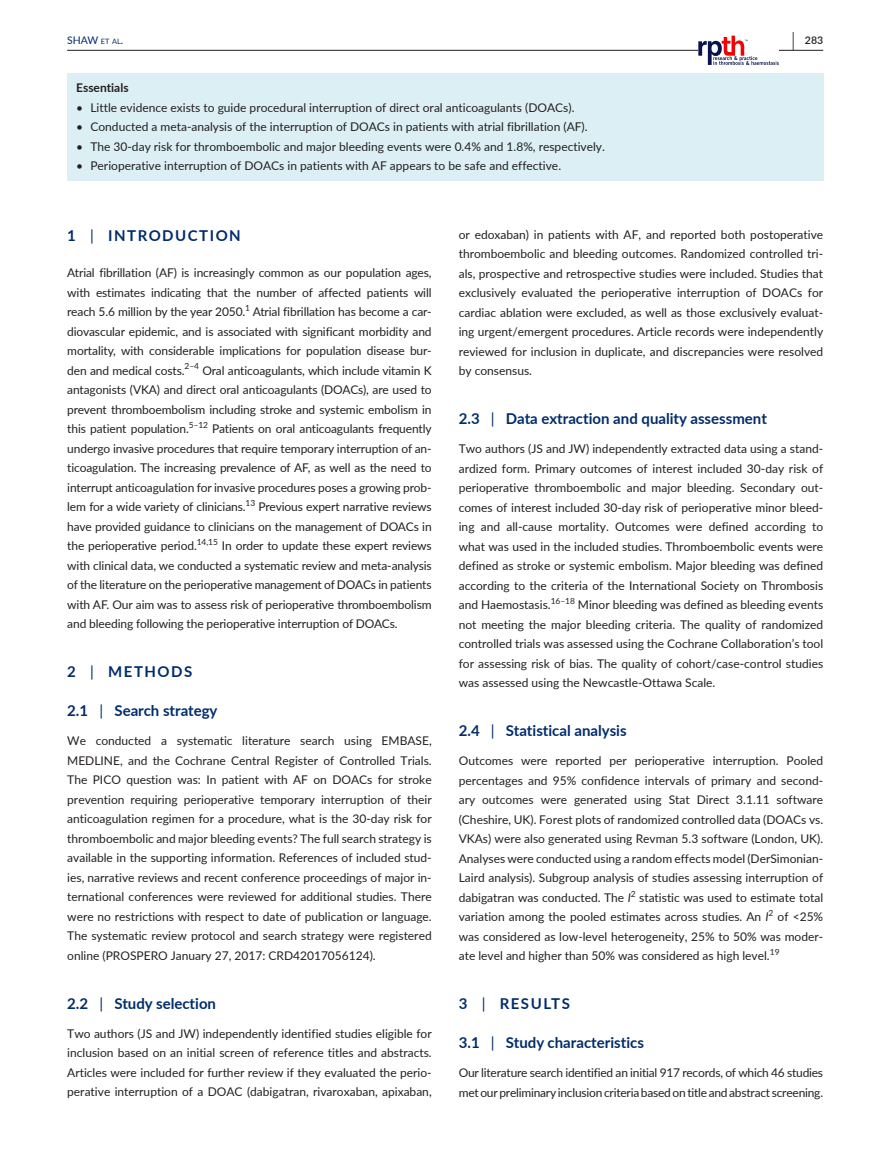
<style>
.page{position:relative;width:893px;height:1174px;background:#fff}
.page>*{position:absolute;margin:0;border:0;box-sizing:border-box;transform-origin:0 0}
.t1{font:600 19.5px "Lato";color:#231f20;scale:.48 1}
.t2{font:700 15px "Lato";color:#002c6b}
.t3{font:700 15px "Lato";letter-spacing:.1em;color:#002c6b}
.t4{font:12px/19.5px "Lato";color:#231f20;text-align:justify}
.t5{font:12px/19.5px "Lato";letter-spacing:-.02em;color:#231f20}
.t6{font:700 12px "Lato";color:#231f20}
.t7{font:10.5px "Lato";color:#002c6b}
.t8{font:600 10.5px "Lato";color:#231f20}
.t9{font:8.4px "Lato";letter-spacing:-.01em;color:#231f20}
.s1{font-size:7.35px}
.s2{font-weight:400}
.s3{font-style:italic}
</style>
<div class="page">
<hr style="left:67px;top:50px;width:756px;height:1px;background:#231f20">
<svg style="left:698px;top:36px;width:81px;height:29px"></svg>
<div style="left:67px;top:73px;width:756px;height:30px;background:#dceff4"></div>
<div style="left:67px;top:92px;width:756px;height:31px;background:#dceff4"></div>
<div style="left:67px;top:112px;width:756px;height:30px;background:#dceff4"></div>
<div style="left:67px;top:131px;width:756px;height:31px;background:#dceff4"></div>
<div style="left:67px;top:151px;width:756px;height:29px;background:#dceff4"></div>
<h1 class="t1" style="left:792px;top:26px;width:7px">|</h1>
<p class="t7" style="left:67px;top:33px;width:58px">SHAW <span class="s1">et al</span>.</p>
<p class="t8" style="left:805px;top:33px;width:20px">283</p>
<p class="t6" style="left:76px;top:79px;width:54px">Essentials</p>
<p class="t4" style="left:76px;top:97px;width:500px">• Little evidence exists to guide procedural interruption of direct oral anticoagulants (DOACs).</p>
<p class="t4" style="left:76px;top:116px;width:513px">• Conducted a meta-analysis of the interruption of DOACs in patients with atrial fibrillation (AF).</p>
<p class="t4" style="left:76px;top:136px;width:530px">• The 30-day risk for thromboembolic and major bleeding events were 0.4% and 1.8%, respectively.</p>
<p class="t4" style="left:76px;top:155px;width:486px">• Perioperative interruption of DOACs in patients with AF appears to be safe and effective.</p>
<p class="t3" style="left:67px;top:224px;width:175px">1 <span class="s2">|</span> INTRODUCTION</p>
<p class="t4" style="left:67px;top:262px;width:366px">Atrial fibrillation (AF) is increasingly common as our population ages, with estimates indicating that the number of affected patients will reach 5.6 million by the year 2050.</p>
<p class="t9" style="left:245px;top:302px;width:6px">1</p>
<p class="t4" style="left:67px;top:301px;width:366px;text-indent:185px">Atrial fibrillation has become a car&shy;diovascular epidemic, and is associated with significant morbidity and mortality, with considerable implications for population disease bur&shy;den and medical costs.</p>
<p class="t9" style="left:185px;top:360px;width:16px">2–4</p>
<p class="t4" style="left:67px;top:360px;width:366px;text-indent:135px">Oral anticoagulants, which include vitamin K antagonists (VKA) and direct oral anticoagulants (DOACs), are used to prevent thromboembolism including stroke and systemic embolism in this patient population.</p>
<p class="t9" style="left:189px;top:419px;width:21px">5–12</p>
<p class="t4" style="left:67px;top:418px;width:366px;text-indent:145px">Patients on oral anticoagulants frequently undergo invasive procedures that require temporary interruption of an&shy;ticoagulation. The increasing prevalence of AF, as well as the need to interrupt anticoagulation for invasive procedures poses a growing prob&shy;lem for a wide variety of clinicians.</p>
<p class="t9" style="left:246px;top:497px;width:11px">13</p>
<p class="t4" style="left:67px;top:496px;width:366px;text-indent:191px">Previous expert narrative reviews have provided guidance to clinicians on the management of DOACs in the perioperative period.</p>
<p class="t9" style="left:197px;top:536px;width:23px">14,15</p>
<p class="t4" style="left:67px;top:535px;width:366px;text-indent:155px">In order to update these expert reviews with clinical data, we conducted a systematic review and meta-analysis of the literature on the perioperative management of DOACs in patients with AF. Our aim was to assess risk of perioperative thromboembolism and bleeding following the perioperative interruption of DOACs.</p>
<p class="t3" style="left:67px;top:660px;width:127px">2 <span class="s2">|</span> METHODS</p>
<p class="t2" style="left:67px;top:699px;width:152px">2.1 <span class="s2">|</span> Search strategy</p>
<p class="t4" style="left:67px;top:730px;width:366px">We conducted a systematic literature search using EMBASE, MEDLINE, and the Cochrane Central Register of Controlled Trials.<br>The PICO question was: In patient with AF on DOACs for stroke prevention requiring perioperative temporary interruption of their anticoagulation regimen for a procedure, what is the 30-day risk for thromboembolic and major bleeding events? The full search strategy is available in the supporting information. References of included stud&shy;ies, narrative reviews and recent conference proceedings of major in&shy;ternational conferences were reviewed for additional studies. There were no restrictions with respect to date of publication or language.<br>The systematic review protocol and search strategy were registered online (PROSPERO January 27, 2017: CRD42017056124).</p>
<p class="t2" style="left:67px;top:992px;width:150px">2.2 <span class="s2">|</span> Study selection</p>
<p class="t4" style="left:67px;top:1023px;width:366px">Two authors (JS and JW) independently identified studies eligible for inclusion based on an initial screen of reference titles and abstracts.<br>Articles were included for further review if they evaluated the perio&shy;perative interruption of a DOAC (dabigatran, rivaroxaban, apixaban,</p>
<p class="t4" style="left:459px;top:224px;width:366px">or edoxaban) in patients with AF, and reported both postoperative thromboembolic and bleeding outcomes. Randomized controlled tri&shy;als, prospective and retrospective studies were included. Studies that exclusively evaluated the perioperative interruption of DOACs for cardiac ablation were excluded, as well as those exclusively evaluat&shy;ing urgent/emergent procedures. Article records were independently reviewed for inclusion in duplicate, and discrepancies were resolved by consensus.</p>
<p class="t2" style="left:459px;top:407px;width:310px">2.3 <span class="s2">|</span> Data extraction and quality assessment</p>
<p class="t4" style="left:459px;top:438px;width:366px">Two authors (JS and JW) independently extracted data using a stand&shy;ardized form. Primary outcomes of interest included 30-day risk of perioperative thromboembolic and major bleeding. Secondary out&shy;comes of interest included 30-day risk of perioperative minor bleed&shy;ing and all-cause mortality. Outcomes were defined according to what was used in the included studies. Thromboembolic events were defined as stroke or systemic embolism. Major bleeding was defined according to the criteria of the International Society on Thrombosis and Haemostasis.</p>
<p class="t9" style="left:551px;top:595px;width:26px">16–18</p>
<p class="t4" style="left:459px;top:594px;width:366px;text-indent:119px">Minor bleeding was defined as bleeding events not meeting the major bleeding criteria. The quality of randomized controlled trials was assessed using the Cochrane Collaboration’s tool for assessing risk of bias. The quality of cohort/case-control studies was assessed using the Newcastle-Ottawa Scale.</p>
<p class="t2" style="left:459px;top:719px;width:169px">2.4 <span class="s2">|</span> Statistical analysis</p>
<p class="t4" style="left:459px;top:750px;width:366px">Outcomes were reported per perioperative interruption. Pooled percentages and 95% confidence intervals of primary and second&shy;ary outcomes were generated using Stat Direct 3.1.11 software (Cheshire, UK). Forest plots of randomized controlled data (DOACs vs.<br>VKAs) were also generated using Revman 5.3 software (London, UK).<br>Analyses were conducted using a random effects model (DerSimonian-Laird analysis). Subgroup analysis of studies assessing interruption of dabigatran was conducted. The <span class="s3">I</span></p>
<p class="t9" style="left:631px;top:887px;width:6px">2</p>
<p class="t4" style="left:459px;top:887px;width:366px;text-indent:180px">statistic was used to estimate total variation among the pooled estimates across studies. An <span class="s3">I</span></p>
<p class="t9" style="left:769px;top:907px;width:6px">2</p>
<p class="t4" style="left:459px;top:906px;width:366px;text-indent:319px">of &lt;25% was considered as low-level heterogeneity, 25% to 50% was moder&shy;ate level and higher than 50% was considered as high level.</p>
<p class="t9" style="left:770px;top:946px;width:11px">19</p>
<p class="t3" style="left:459px;top:992px;width:113px">3 <span class="s2">|</span> RESULTS</p>
<p class="t2" style="left:459px;top:1031px;width:187px">3.1 <span class="s2">|</span> Study characteristics</p>
<p class="t5" style="left:459px;top:1062px;width:366px">Our literature search identified an initial 917 records, of which 46 studies met our preliminary inclusion criteria based on title and abstract screening.</p>
</div>
